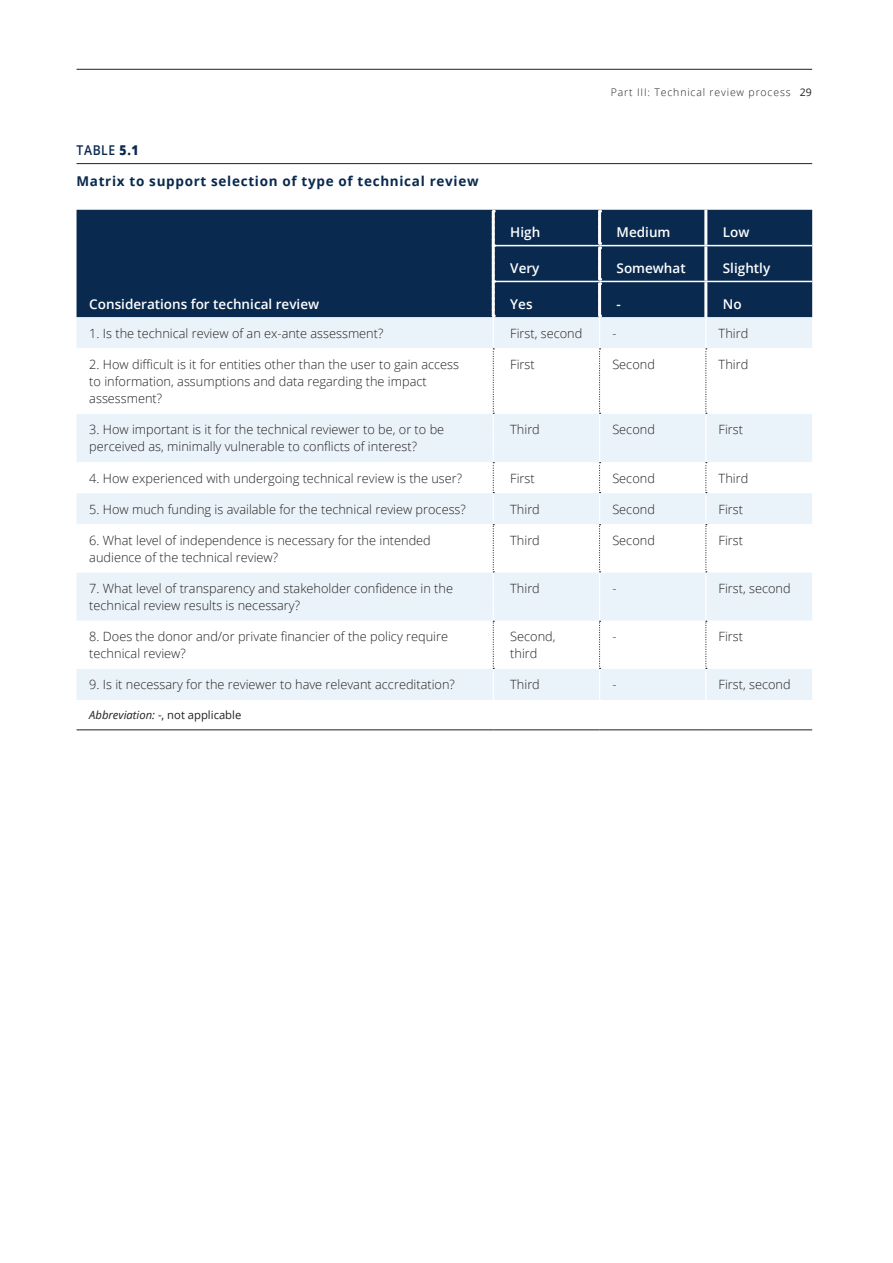
<style>
.page{position:relative;width:893px;height:1263px;background:#fff}
.page>*{position:absolute;margin:0;border:0;box-sizing:border-box;transform-origin:0 0}
.Table_heading{font:600 13.5px "Open Sans";color:#fff}
.t1{font:700 13.5px "Open Sans";letter-spacing:.05em;color:#09294e}
.t2{font:600 13.5px "Open Sans";letter-spacing:.05em;color:#09294e;scale:.9 1}
.Table_text{font:300 12.75px/17.2px "Open Sans";color:#231f20}
.Source{font:11.25px "Open Sans";color:#231f20}
.t3{font:300 10.5px "Open Sans";letter-spacing:.08em;color:#231f20}
.s1{font-weight:800}
.s2{font-weight:400}
.s3{font-style:italic}
</style>
<div class="page">
<hr style="left:77px;top:69px;width:735px;height:1px;background:#231f20">
<div style="left:77px;top:210px;width:735px;height:107px;background:#09294e"></div>
<div style="left:77px;top:317px;width:735px;height:31px;background:#ebf3fa"></div>
<svg style="left:77px;top:348px;width:735px;height:382px"></svg>
<hr style="left:598px;top:211px;width:3px;height:32px;background:#fff">
<hr style="left:598px;top:248px;width:3px;height:31px;background:#fff">
<hr style="left:598px;top:284px;width:3px;height:32px;background:#fff">
<svg style="left:598px;top:210px;width:3px;height:24px"></svg>
<svg style="left:598px;top:242px;width:3px;height:26px"></svg>
<svg style="left:598px;top:279px;width:3px;height:28px"></svg>
<hr style="left:77px;top:730px;width:416px;height:1px;background:#231f20">
<hr style="left:493px;top:730px;width:107px;height:1px;background:#231f20">
<hr style="left:600px;top:730px;width:106px;height:1px;background:#231f20">
<hr style="left:706px;top:730px;width:106px;height:1px;background:#231f20">
<hr style="left:704px;top:210px;width:3px;height:35px;background:#fff">
<hr style="left:704px;top:246px;width:3px;height:35px;background:#fff">
<hr style="left:704px;top:282px;width:3px;height:35px;background:#fff">
<hr style="left:495px;top:245px;width:105px;height:1px;background:#fff">
<hr style="left:600px;top:245px;width:106px;height:1px;background:#fff">
<hr style="left:706px;top:245px;width:106px;height:1px;background:#fff">
<hr style="left:495px;top:281px;width:105px;height:1px;background:#fff">
<hr style="left:600px;top:281px;width:106px;height:1px;background:#fff">
<hr style="left:706px;top:281px;width:106px;height:1px;background:#fff">
<svg style="left:492px;top:210px;width:3px;height:490px"></svg>
<svg style="left:599px;top:316px;width:2px;height:384px"></svg>
<svg style="left:705px;top:317px;width:2px;height:383px"></svg>
<hr style="left:77px;top:163px;width:735px;height:1px;background:#09294e">
<p class="t2" style="left:77px;top:141px;width:70px">TABLE <span class="s1">5.1</span></p>
<p class="t1" style="left:77px;top:172px;width:403px">Matrix to support selection of type of technical review</p>
<p class="Table_heading" style="left:89px;top:295px;width:231px">Considerations for technical review</p>
<p class="t3" style="left:611px;top:85px;width:202px">Part III: Technical review process <span class="s2">29</span></p>
<p class="Table_heading" style="left:510px;top:223px;width:31px">High</p>
<p class="Table_heading" style="left:617px;top:223px;width:55px">Medium</p>
<p class="Table_heading" style="left:723px;top:223px;width:28px">Low</p>
<p class="Table_heading" style="left:510px;top:259px;width:31px">Very</p>
<p class="Table_heading" style="left:617px;top:259px;width:71px">Somewhat</p>
<p class="Table_heading" style="left:723px;top:259px;width:49px">Slightly</p>
<p class="Table_heading" style="left:510px;top:295px;width:24px">Yes</p>
<p class="Table_heading" style="left:617px;top:295px;width:6px">-</p>
<p class="Table_heading" style="left:723px;top:295px;width:20px">No</p>
<p class="Table_text" style="left:89px;top:324px;width:296px">1. Is the technical review of an ex-ante assessment?</p>
<p class="Table_text" style="left:510px;top:324px;width:74px">First, second</p>
<p class="Table_text" style="left:612px;top:324px;width:6px">-</p>
<p class="Table_text" style="left:719px;top:324px;width:31px">Third</p>
<p class="Table_text" style="left:89px;top:355px;width:371px">2. How difficult is it for entities other than the user to gain access to information, assumptions and data regarding the impact assessment?</p>
<p class="Table_text" style="left:510px;top:355px;width:26px">First</p>
<p class="Table_text" style="left:612px;top:355px;width:44px">Second</p>
<p class="Table_text" style="left:719px;top:355px;width:31px">Third</p>
<p class="Table_text" style="left:89px;top:421px;width:356px">3. How important is it for the technical reviewer to be, or to be perceived as, minimally vulnerable to conflicts of interest?</p>
<p class="Table_text" style="left:510px;top:421px;width:31px">Third</p>
<p class="Table_text" style="left:612px;top:421px;width:44px">Second</p>
<p class="Table_text" style="left:719px;top:421px;width:26px">First</p>
<p class="Table_text" style="left:89px;top:469px;width:374px">4. How experienced with undergoing technical review is the user?</p>
<p class="Table_text" style="left:510px;top:469px;width:26px">First</p>
<p class="Table_text" style="left:612px;top:469px;width:44px">Second</p>
<p class="Table_text" style="left:719px;top:469px;width:31px">Third</p>
<p class="Table_text" style="left:89px;top:500px;width:378px">5. How much funding is available for the technical review process?</p>
<p class="Table_text" style="left:510px;top:500px;width:31px">Third</p>
<p class="Table_text" style="left:612px;top:500px;width:44px">Second</p>
<p class="Table_text" style="left:719px;top:500px;width:26px">First</p>
<p class="Table_text" style="left:89px;top:531px;width:343px">6. What level of independence is necessary for the intended audience of the technical review?</p>
<p class="Table_text" style="left:510px;top:531px;width:31px">Third</p>
<p class="Table_text" style="left:612px;top:531px;width:44px">Second</p>
<p class="Table_text" style="left:719px;top:531px;width:26px">First</p>
<p class="Table_text" style="left:89px;top:579px;width:365px">7. What level of transparency and stakeholder confidence in the technical review results is necessary?</p>
<p class="Table_text" style="left:510px;top:579px;width:31px">Third</p>
<p class="Table_text" style="left:612px;top:579px;width:6px">-</p>
<p class="Table_text" style="left:719px;top:579px;width:74px">First, second</p>
<p class="Table_text" style="left:89px;top:627px;width:360px">8. Does the donor and/or private financier of the policy require technical review?</p>
<p class="Table_text" style="left:510px;top:627px;width:47px">Second, third</p>
<p class="Table_text" style="left:612px;top:627px;width:6px">-</p>
<p class="Table_text" style="left:719px;top:627px;width:26px">First</p>
<p class="Table_text" style="left:89px;top:676px;width:367px">9. Is it necessary for the reviewer to have relevant accreditation?</p>
<p class="Table_text" style="left:510px;top:676px;width:31px">Third</p>
<p class="Table_text" style="left:612px;top:676px;width:6px">-</p>
<p class="Table_text" style="left:719px;top:676px;width:74px">First, second</p>
<p class="Source" style="left:89px;top:707px;width:154px"><span class="s3">Abbreviation:</span> -, not applicable</p>
</div>
